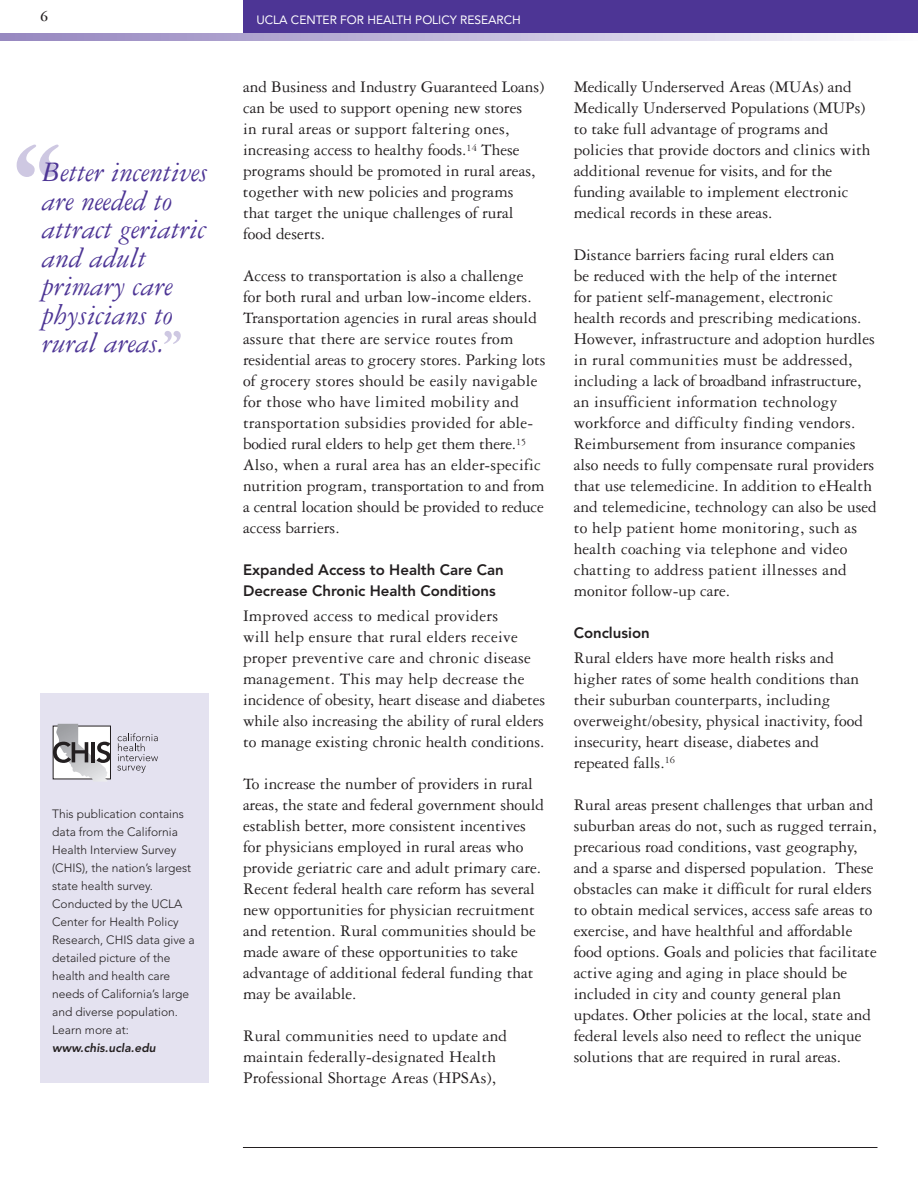
<style>
.page{position:relative;width:918px;height:1188px;background:#fff}
.page>*{position:absolute;margin:0;border:0;box-sizing:border-box;transform-origin:0 0}
.t1{font:700 150px "Garamond Three";color:#cec8e2}
.t2{font:700 60px "Garamond Three";color:#cec8e2}
.t3{font:italic 30px/28.5px "Garamond Three";color:#4d3595}
.t4{font:17.25px/21px "Garamond Three";color:#231f20}
.t5{font:800 15px/21px "Avenir";color:#231f20}
.t6{font:700 15px "Garamond Three";color:#231f20}
.t7{font:300 12px/18px "Avenir";color:#231f20}
.t8{font:12px "Avenir";letter-spacing:-.005em;color:#fff}
.t9{font:italic 800 12px "Avenir";letter-spacing:.005em;color:#231f20}
</style>
<div class="page">
<div style="left:243px;top:0;width:675px;height:34px;background:#4d3595"></div>
<svg style="left:0;top:34px;width:861px;height:6px;background:#c2b9da"></svg>
<hr style="left:243px;top:1147px;width:635px;height:1px;background:#231f20">
<div style="left:40px;top:693px;width:169px;height:390px;background:#e4e2f0"></div>
<svg style="left:117px;top:733px;width:41px;height:40px"></svg>
<svg style="left:53px;top:724px;width:58px;height:57px;background:#b8b7b9"></svg>
<p class="t6" style="left:40px;top:12px;width:9px">6</p>
<p class="t8" style="left:256px;top:15px;width:266px">UCLA CENTER FOR HEALTH POLICY RESEARCH</p>
<h1 class="t1" style="left:10px;top:142px;width:57px">‘‘</h1>
<h3 class="t3" style="left:42px;top:160px;width:167px">Better incentives are needed to attract geriatric and adult primary care physicians to rural areas.</h3>
<h2 class="t2" style="left:184px;top:345px;width:24px;rotate:-180deg">‘‘</h2>
<p class="t7" style="left:52px;top:806px;width:144px">This publication contains data from the California<br>Health Interview Survey (CHIS), the nation’s largest state health survey.<br>Conducted by the UCLA<br>Center for Health Policy<br>Research, CHIS data give a detailed picture of the health and health care needs of California’s large and diverse population.<br>Learn more at:</p>
<p class="t9" style="left:52px;top:1043px;width:105px">www.chis.ucla.edu</p>
<p class="t4" style="left:243px;top:78px;width:303px">and Business and Industry Guaranteed Loans) can be used to support opening new stores<br>in rural areas or support faltering ones, increasing access to healthy foods.<sup>14</sup> These programs should be promoted in rural areas, together with new policies and programs that target the unique challenges of rural food deserts.</p>
<p class="t4" style="left:243px;top:267px;width:304px">Access to transportation is also a challenge for both rural and urban low-income elders.<br>Transportation agencies in rural areas should assure that there are service routes from residential areas to grocery stores. Parking lots of grocery stores should be easily navigable for those who have limited mobility and transportation subsidies provided for able&shy;bodied rural elders to help get them there.<sup>15<br></sup>Also, when a rural area has an elder-specific nutrition program, transportation to and from a central location should be provided to reduce access barriers.</p>
<p class="t5" style="left:243px;top:561px;width:262px">Expanded Access to Health Care Can<br>Decrease Chronic Health Conditions</p>
<p class="t4" style="left:243px;top:606px;width:304px">Improved access to medical providers<br>will help ensure that rural elders receive proper preventive care and chronic disease management. This may help decrease the incidence of obesity, heart disease and diabetes while also increasing the ability of rural elders to manage existing chronic health conditions.</p>
<p class="t4" style="left:243px;top:774px;width:303px">To increase the number of providers in rural areas, the state and federal government should establish better, more consistent incentives for physicians employed in rural areas who provide geriatric care and adult primary care.<br>Recent federal health care reform has several new opportunities for physician recruitment and retention. Rural communities should be made aware of these opportunities to take advantage of additional federal funding that may be available.</p>
<p class="t4" style="left:243px;top:1026px;width:266px">Rural communities need to update and maintain federally-designated Health<br>Professional Shortage Areas (HPSAs),</p>
<p class="t4" style="left:574px;top:78px;width:298px">Medically Underserved Areas (MUAs) and Medically Underserved Populations (MUPs) to take full advantage of programs and policies that provide doctors and clinics with additional revenue for visits, and for the funding available to implement electronic medical records in these areas.</p>
<p class="t4" style="left:574px;top:246px;width:305px">Distance barriers facing rural elders can<br>be reduced with the help of the internet<br>for patient self-management, electronic health records and prescribing medications.<br>However, infrastructure and adoption hurdles in rural communities must be addressed, including a lack of broadband infrastructure, an insufficient information technology workforce and difficulty finding vendors.<br>Reimbursement from insurance companies also needs to fully compensate rural providers that use telemedicine. In addition to eHealth and telemedicine, technology can also be used to help patient home monitoring, such as health coaching via telephone and video chatting to address patient illnesses and monitor follow-up care.</p>
<p class="t5" style="left:574px;top:624px;width:78px">Conclusion</p>
<p class="t4" style="left:574px;top:648px;width:291px">Rural elders have more health risks and higher rates of some health conditions than their suburban counterparts, including overweight/obesity, physical inactivity, food insecurity, heart disease, diabetes and repeated falls.<sup>16</sup></p>
<p class="t4" style="left:574px;top:795px;width:305px">Rural areas present challenges that urban and suburban areas do not, such as rugged terrain, precarious road conditions, vast geography, and a sparse and dispersed population. These obstacles can make it difficult for rural elders to obtain medical services, access safe areas to exercise, and have healthful and affordable food options. Goals and policies that facilitate active aging and aging in place should be included in city and county general plan updates. Other policies at the local, state and federal levels also need to reflect the unique solutions that are required in rural areas.</p>
</div>
